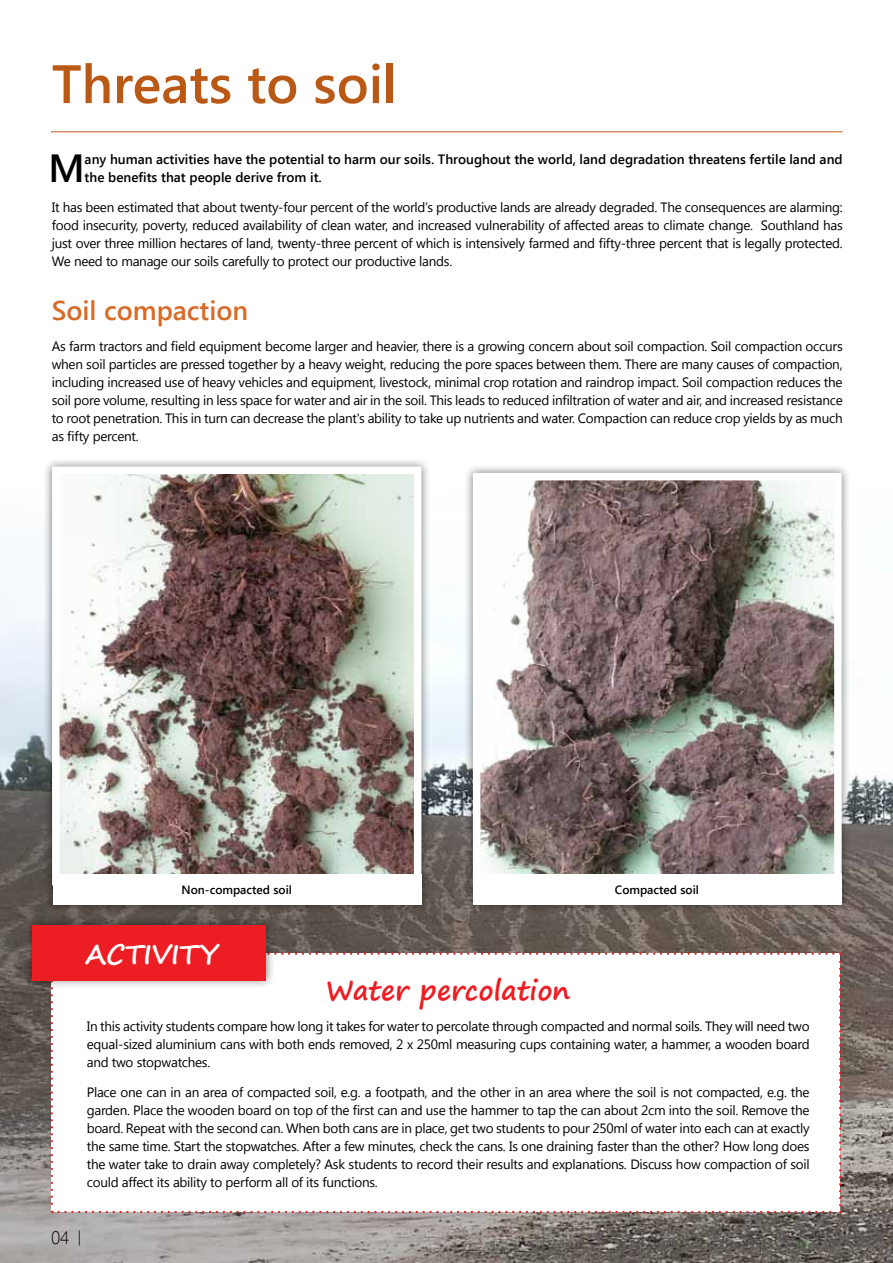
<style>
.page{position:relative;width:893px;height:1263px;background:#fff}
.page>*{position:absolute;margin:0;border:0;box-sizing:border-box;transform-origin:0 0}
.t1{font:600 54px "Segoe UI";color:#ba5915}
.t2{font:600 39.15px "Segoe UI";color:#000}
.t3{font:700 27px "Segoe Print";color:#ed1d24}
.t4{font:600 27px "Segoe UI";color:#d86b28}
.t5{font:700 27px "Segoe Print";color:#fff}
.t6{font:300 18px "Segoe UI";color:#000}
.t7{font:13.5px/18px "Segoe UI";letter-spacing:-.02em;color:#000;text-align:justify}
.t8{font:600 13.5px/18px "Segoe UI";color:#000}
.t9{font:600 12px "Segoe UI";color:#000}
.s1{font-size:15px}
</style>
<div class="page">
<img style="left:0;top:591px;width:893px;height:672px">
<hr style="left:51px;top:131px;width:792px;height:1px;background:#ba5915">
<svg style="left:51px;top:952px;width:790px;height:261px"></svg>
<div style="left:43px;top:457px;width:388px;height:457px;background:#000;opacity:.5"></div>
<img style="left:61px;top:475px;width:351px;height:399px">
<div style="left:52px;top:466px;width:369px;height:419px;border:8px solid #fff"></div>
<div style="left:53px;top:874px;width:368px;height:31px;background:#fff"></div>
<div style="left:464px;top:464px;width:387px;height:450px;background:#000;opacity:.5"></div>
<img style="left:482px;top:482px;width:351px;height:392px">
<div style="left:473px;top:473px;width:369px;height:412px;border:8px solid #fff"></div>
<div style="left:473px;top:874px;width:369px;height:31px;background:#fff"></div>
<div style="left:23px;top:916px;width:252px;height:73px;background:#000;opacity:.5"></div>
<div style="left:32px;top:925px;width:234px;height:55px;background:#ed1d24"></div>
<h1 class="t1" style="left:52px;top:46px;width:347px">Threats to soil</h1>
<h2 class="t2" style="left:48px;top:140px;width:38px">M</h2>
<p class="t8" style="left:85px;top:149px;width:759px">any human activities have the potential to harm our soils. Throughout the world, land degradation threatens fertile land and the benefits that people derive from it.</p>
<p class="t7" style="left:52px;top:198px;width:792px">It has been estimated that about twenty-four percent of the world’s productive lands are already degraded. The consequences are alarming: food insecurity, poverty, reduced availability of clean water, and increased vulnerability of affected areas to climate change. Southland has just over three million hectares of land, twenty-three percent of which is intensively farmed and fifty-three percent that is legally protected.<br>We need to manage our soils carefully to protect our productive lands.</p>
<h3 class="t4" style="left:52px;top:292px;width:198px">Soil compaction</h3>
<p class="t7" style="left:52px;top:336px;width:793px">As farm tractors and field equipment become larger and heavier, there is a growing concern about soil compaction. Soil compaction occurs when soil particles are pressed together by a heavy weight, reducing the pore spaces between them. There are many causes of compaction, including increased use of heavy vehicles and equipment, livestock, minimal crop rotation and raindrop impact. Soil compaction reduces the soil pore volume, resulting in less space for water and air in the soil. This leads to reduced infiltration of water and air, and increased resistance to root penetration. This in turn can decrease the plant's ability to take up nutrients and water. Compaction can reduce crop yields by as much as fifty percent.</p>
<p class="t9" style="left:182px;top:881px;width:112px">Non-compacted soil</p>
<p class="t9" style="left:615px;top:881px;width:86px">Compacted soil</p>
<h3 class="t5" style="left:86px;top:930px;width:134px">ACTIVITY</h3>
<h3 class="t3" style="left:326px;top:965px;width:246px">Water percolation</h3>
<p class="t7" style="left:87px;top:1016px;width:724px">In this activity students compare how long it takes for water to percolate through compacted and normal soils. They will need two equal-sized aluminium cans with both ends removed, 2 x 250ml measuring cups containing water, a hammer, a wooden board and two stopwatches.</p>
<p class="t7" style="left:87px;top:1083px;width:724px">Place one can in an area of compacted soil, e.g. a footpath, and the other in an area where the soil is not compacted, e.g. the garden. Place the wooden board on top of the first can and use the hammer to tap the can about 2cm into the soil. Remove the board. Repeat with the second can. When both cans are in place, get two students to pour 250ml of water into each can at exactly the same time. Start the stopwatches. After a few minutes, check the cans. Is one draining faster than the other? How long does the water take to drain away completely? Ask students to record their results and explanations. Discuss how compaction of soil could affect its ability to perform all of its functions.</p>
<h3 class="t6" style="left:51px;top:1225px;width:32px">04 <span class="s1">|</span></h3>
</div>
